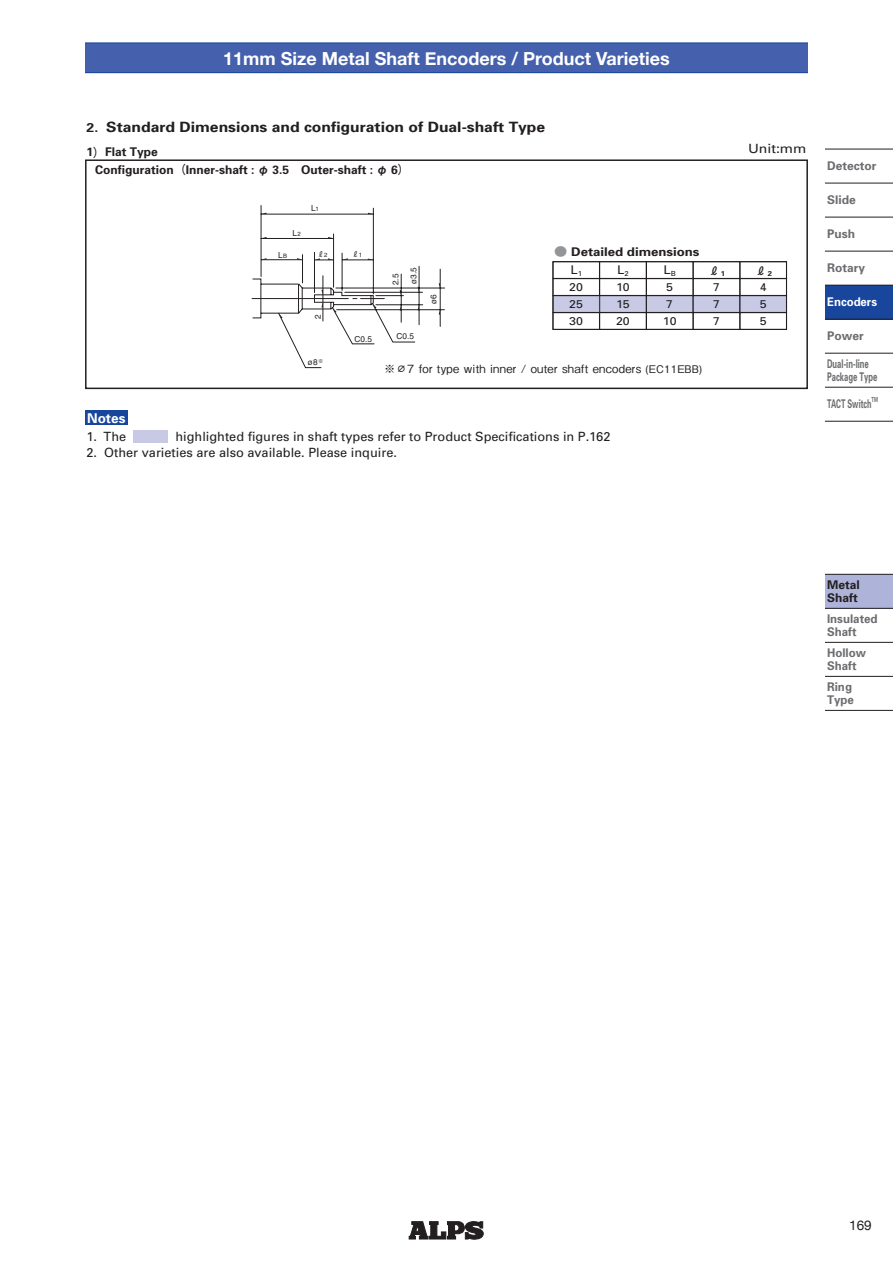
<style>
.page{position:relative;width:893px;height:1263px;background:#fff}
.page>*{position:absolute;margin:0;border:0;box-sizing:border-box;transform-origin:0 0}
.t1{font:700 18px "Helvetica Neue";color:#fff}
.t2{font:700 14.25px "Univers";color:#231f20;scale:1.1 1}
.t3{font:700 13.5px "Univers";color:#fff}
.t4{font:13.5px "Helvetica Neue";color:#231f20}
.t5{font:12.75px "Univers";color:#231f20}
.t6{font:12.75px "Univers";color:#231f20;scale:1.1 1}
.t7{font:700 12px/13.5px "Univers";color:#231f20}
.t8{font:700 12px/13.5px "Univers";color:#6c6d70;scale:.96 1}
.t9{font:700 12px "Univers";color:#6c6d70}
.t10{font:700 12px/13.5px "Univers";color:#6c6d70;scale:.64 1}
.t11{font:700 12px/18.1px "Univers";color:#231f20;scale:1.1 1}
.t12{font:700 12px "Univers";color:#6c6d70;scale:.6 1}
.t13{font:700 12px "Univers";color:#fff;scale:.95 1}
.t14{font:12px "Univers";color:#231f20;scale:1.1 1}
.t15{font:12px "ALP Sfont";color:#231f20;scale:1.1 1}
.t16{font:500 11.25px "Gothic BBB Pro";letter-spacing:.025em;color:#231f20}
.t17{font:11.25px/17px "Univers";color:#231f20;text-align:justify;scale:1.1 1}
.t18{font:8.25px "Helvetica";color:#231f20}
.t19{font:700 7.05px "Univers";color:#6c6d70;scale:.6 1}
.t20{font:6px "Helvetica";color:#231f20}
.t21{font:500 5.25px "Gothic BBB Pro";color:#231f20}
.s1{font-size:12.75px}
.s2{font-family:"Futo Go B101 Pro"}
.s3{font-family:"Midashi Go Pro MB31";font-weight:400}
.s4{font-size:6px}
.s5{font-family:"Futo Go B101 Pro";color:#939598}
.s6{font-weight:400}
.s7{font-size:10.5px}
</style>
<div class="page">
<svg style="left:409px;top:1221px;width:74px;height:18px"></svg>
<div style="left:825px;top:574px;width:68px;height:34px;background:#aeb3d9"></div>
<hr style="left:825px;top:574px;width:68px;height:1px;background:#231f20">
<hr style="left:825px;top:608px;width:68px;height:1px;background:#231f20">
<hr style="left:825px;top:642px;width:68px;height:1px;background:#231f20">
<hr style="left:825px;top:676px;width:68px;height:1px;background:#231f20">
<hr style="left:825px;top:710px;width:68px;height:1px;background:#231f20">
<hr style="left:825px;top:183px;width:68px;height:1px;background:#231f20">
<hr style="left:825px;top:217px;width:68px;height:1px;background:#231f20">
<hr style="left:825px;top:251px;width:68px;height:1px;background:#231f20">
<div style="left:825px;top:285px;width:68px;height:34px;background:#18469d"></div>
<hr style="left:825px;top:285px;width:68px;height:1px;background:#231f20">
<hr style="left:825px;top:319px;width:68px;height:1px;background:#231f20">
<hr style="left:825px;top:353px;width:68px;height:1px;background:#231f20">
<hr style="left:825px;top:387px;width:68px;height:1px;background:#231f20">
<hr style="left:825px;top:421px;width:68px;height:1px;background:#231f20">
<hr style="left:825px;top:149px;width:68px;height:1px;background:#231f20">
<div style="left:85px;top:43px;width:723px;height:30px;background:#4560ac"></div>
<hr style="left:85px;top:43px;width:723px;height:1px;background:#18469d">
<hr style="left:85px;top:72px;width:723px;height:1px;background:#18469d">
<div style="left:85px;top:159px;width:723px;height:230px;border:2px solid #231f20"></div>
<div style="left:553px;top:261px;width:47px;height:18px;border:1px solid #231f20"></div>
<div style="left:693px;top:261px;width:47px;height:18px;border:1px solid #231f20"></div>
<div style="left:740px;top:261px;width:47px;height:18px;border:1px solid #231f20"></div>
<div style="left:600px;top:261px;width:46px;height:18px;border:1px solid #231f20"></div>
<div style="left:646px;top:261px;width:47px;height:18px;border:1px solid #231f20"></div>
<div style="left:553px;top:279px;width:47px;height:17px;border:1px solid #231f20"></div>
<div style="left:553px;top:296px;width:46px;height:16px;background:#c7c9e5"></div>
<div style="left:553px;top:296px;width:47px;height:17px;border:1px solid #231f20"></div>
<div style="left:600px;top:279px;width:46px;height:17px;border:1px solid #231f20"></div>
<div style="left:600px;top:296px;width:46px;height:16px;background:#c7c9e5"></div>
<div style="left:600px;top:296px;width:46px;height:17px;border:1px solid #231f20"></div>
<div style="left:646px;top:279px;width:47px;height:17px;border:1px solid #231f20"></div>
<div style="left:646px;top:296px;width:47px;height:16px;background:#c7c9e5"></div>
<div style="left:646px;top:296px;width:47px;height:17px;border:1px solid #231f20"></div>
<div style="left:693px;top:279px;width:47px;height:17px;border:1px solid #231f20"></div>
<div style="left:693px;top:296px;width:47px;height:16px;background:#c7c9e5"></div>
<div style="left:693px;top:296px;width:47px;height:17px;border:1px solid #231f20"></div>
<div style="left:693px;top:313px;width:47px;height:17px;border:1px solid #231f20"></div>
<div style="left:740px;top:279px;width:47px;height:17px;border:1px solid #231f20"></div>
<div style="left:740px;top:296px;width:47px;height:16px;background:#c7c9e5"></div>
<div style="left:740px;top:296px;width:47px;height:17px;border:1px solid #231f20"></div>
<div style="left:553px;top:261px;width:234px;height:69px;border:1px solid #231f20"></div>
<div style="left:134px;top:430px;width:34px;height:13px;background:#c7c9e5"></div>
<div style="left:85px;top:410px;width:43px;height:14px;background:#18469d"></div>
<svg style="left:252px;top:205px;width:193px;height:163px"></svg>
<h1 class="t1" style="left:223px;top:42px;width:448px">11mm Size Metal Shaft Encoders / Product Varieties</h1>
<p class="t2" style="left:87px;top:118px;width:418px"><span class="s1">2.</span> Standard Dimensions and configuration of Dual-shaft Type</p>
<p class="t7" style="left:87px;top:145px;width:73px">1<span class="s2">）</span>Flat Type</p>
<p class="t6" style="left:748px;top:141px;width:55px">Unit:mm</p>
<p class="t7" style="left:95px;top:163px;width:316px">Configuration<span class="s2">（</span>Inner-shaft : <span class="s3">φ</span> 3.5 Outer-shaft : <span class="s3">φ</span> 6<span class="s2">）</span></p>
<p class="t3" style="left:87px;top:409px;width:40px">Notes</p>
<p class="t18" style="left:292px;top:228px;width:10px">L<span class="s4">2</span></p>
<p class="t18" style="left:311px;top:204px;width:9px">L<span class="s4">1</span></p>
<p class="t18" style="left:278px;top:250px;width:11px">L<span class="s4">B</span></p>
<p class="t20" style="left:324px;top:251px;width:5px">2</p>
<p class="t18" style="left:313px;top:319px;width:6px;rotate:-90deg">2</p>
<p class="t21" style="left:318px;top:356px;width:7px">※</p>
<p class="t18" style="left:308px;top:357px;width:11px">ø8</p>
<p class="t20" style="left:359px;top:251px;width:5px">1</p>
<p class="t18" style="left:354px;top:334px;width:19px">C0.5</p>
<p class="t18" style="left:391px;top:285px;width:13px;rotate:-90deg">2.5</p>
<p class="t18" style="left:409px;top:284px;width:18px;rotate:-90deg">ø3.5</p>
<p class="t18" style="left:396px;top:332px;width:19px">C0.5</p>
<p class="t18" style="left:429px;top:304px;width:11px;rotate:-90deg">ø6</p>
<p class="t11" style="left:570px;top:242px;width:119px;text-indent:-16px"><span class="s5">●</span> Detailed dimensions<br><span class="s6">L</span><sub>1</sub></p>
<p class="t14" style="left:617px;top:262px;width:12px">L<sub>2</sub></p>
<p class="t14" style="left:663px;top:262px;width:13px">L<sub>B</sub></p>
<p class="t15" style="left:708px;top:263px;width:17px">R<sub>1</sub></p>
<p class="t15" style="left:754px;top:263px;width:17px">R<sub>2</sub></p>
<p class="t17" style="left:569px;top:278px;width:14px">20<br>25<br>30</p>
<p class="t17" style="left:616px;top:278px;width:14px">10<br>15<br>20</p>
<p class="t17" style="left:663px;top:278px;width:14px;text-align:center">5<br>7<br>10</p>
<p class="t17" style="left:713px;top:278px;width:8px">7<br>7<br>7</p>
<p class="t17" style="left:760px;top:278px;width:8px">4<br>5<br>5</p>
<p class="t16" style="left:384px;top:360px;width:319px">※⌀7 for type with inner / outer shaft encoders <span class="s7">(EC11EBB)</span></p>
<p class="t5" style="left:87px;top:429px;width:41px">1. The</p>
<p class="t5" style="left:175px;top:429px;width:436px">highlighted figures in shaft types refer to Product Specifications in P.162</p>
<p class="t5" style="left:87px;top:445px;width:312px">2. Other varieties are also available. Please inquire.</p>
<p class="t9" style="left:827px;top:158px;width:51px">Detector</p>
<p class="t9" style="left:827px;top:192px;width:30px">Slide</p>
<p class="t9" style="left:827px;top:226px;width:29px">Push</p>
<p class="t9" style="left:827px;top:260px;width:40px">Rotary</p>
<p class="t13" style="left:827px;top:294px;width:54px">Encoders</p>
<p class="t9" style="left:827px;top:328px;width:38px">Power</p>
<p class="t10" style="left:827px;top:356px;width:80px">Dual-in-line<br>Package Type</p>
<p class="t12" style="left:827px;top:396px;width:76px">TACT Switch</p>
<p class="t19" style="left:871px;top:395px;width:12px">TM</p>
<p class="t7" style="left:827px;top:577px;width:34px">Metal<br>Shaft</p>
<p class="t8" style="left:827px;top:611px;width:54px">Insulated<br>Shaft</p>
<p class="t8" style="left:827px;top:645px;width:42px">Hollow<br>Shaft</p>
<p class="t8" style="left:827px;top:679px;width:30px">Ring<br>Type</p>
<p class="t4" style="left:849px;top:1214px;width:24px">169</p>
</div>
